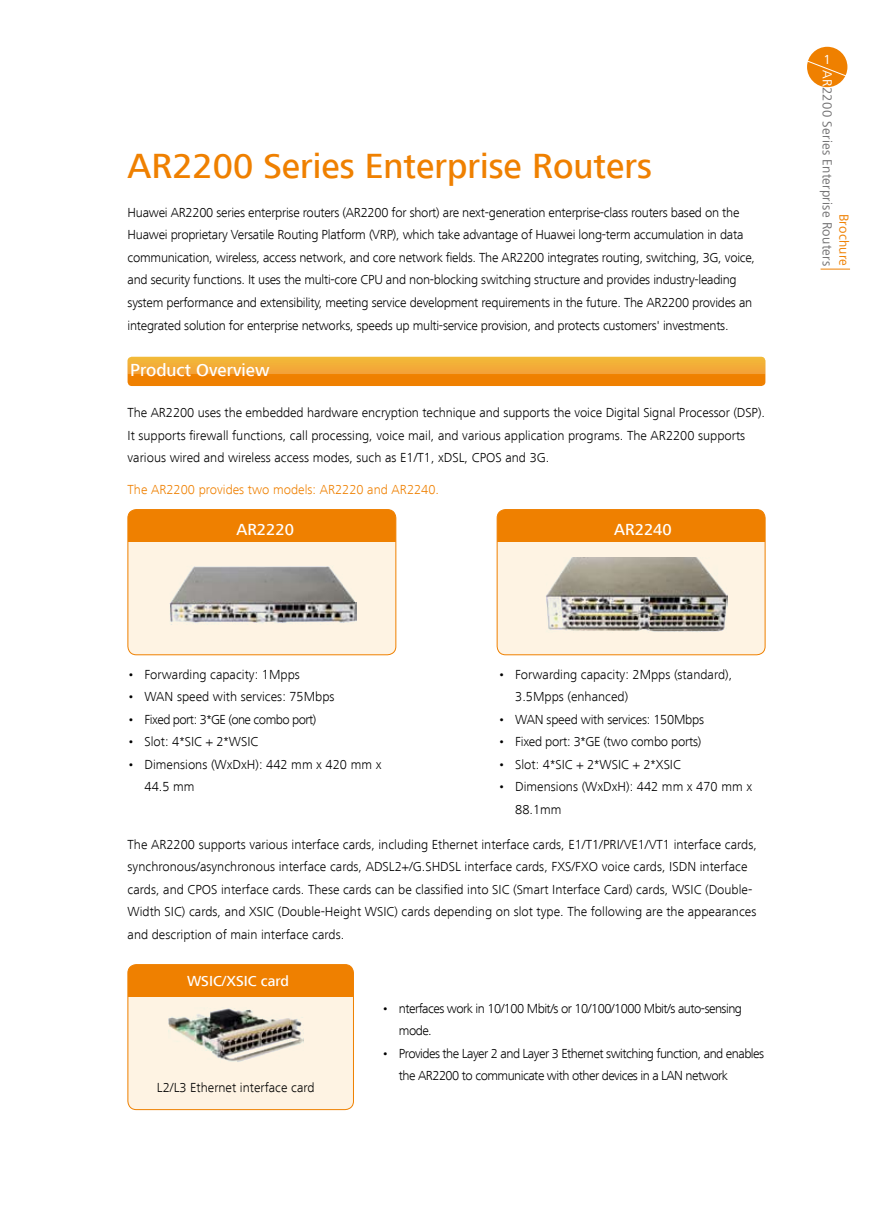
<style>
.page{position:relative;width:893px;height:1212px;background:#fff}
.page>*{position:absolute;margin:0;border:0;box-sizing:border-box;transform-origin:0 0}
.t1{font:500 36px "Frutiger Next LT";color:#ef8000}
.t2{font:500 18px "Frutiger Next LT";color:#fff}
.t3{font:500 16.5px "Frutiger Next LT";color:#fff}
.t4{font:500 15px "Frutiger Next LT";color:#fff}
.t5{font:300 13.5px/22.5px "Frutiger Next LT";letter-spacing:-.01em;color:#000}
.t6{font:300 13.5px/22.5px "Frutiger Next LT";letter-spacing:-.04em;color:#000}
.t7{font:300 13.5px "Frutiger Next LT";color:#ef8000}
.t8{font:13.5px/16.5px "Frutiger Next LT";letter-spacing:.02em;color:#727172;text-align:right}
.t9{font:13.5px "Frutiger Next LT";color:#fff}
.s1{color:#ef8000}
.s2{color:#fff}
</style>
<div class="page">
<div style="left:807px;top:47px;width:40px;height:40px;background:#ef8000;border-radius:50%"></div>
<svg style="left:807px;top:60px;width:41px;height:18px"></svg>
<svg style="left:821px;top:269px;width:29px;height:1px"></svg>
<div style="left:497px;top:509px;width:268px;height:146px;background:#fef3e3;border-radius:9px"></div>
<div style="left:497px;top:509px;width:268px;height:33px;background:#ef8000"></div>
<div style="left:497px;top:509px;width:268px;height:146px;border:1px solid #ef8000;border-radius:9px"></div>
<div style="left:128px;top:509px;width:268px;height:146px;background:#fef3e3;border-radius:9px"></div>
<div style="left:128px;top:509px;width:268px;height:33px;background:#ef8000"></div>
<div style="left:128px;top:509px;width:268px;height:146px;border:1px solid #ef8000;border-radius:9px"></div>
<div style="left:128px;top:374px;width:637px;height:12px;background:#ef8000"></div>
<div style="left:128px;top:357px;width:637px;height:17px;background:#f3ad38"></div>
<img style="left:546px;top:558px;width:181px;height:75px">
<img style="left:169px;top:566px;width:187px;height:58px">
<div style="left:128px;top:964px;width:225px;height:145px;background:#fef3e3;border-radius:9px"></div>
<div style="left:128px;top:964px;width:225px;height:33px;background:#ef8000"></div>
<div style="left:128px;top:964px;width:226px;height:146px;border:1px solid #ef8000;border-radius:9px"></div>
<img style="left:168px;top:1008px;width:136px;height:54px">
<h1 class="t1" style="left:128px;top:146px;width:526px">AR2200 Series Enterprise Routers</h1>
<p class="t5" style="left:128px;top:201px;width:629px">Huawei AR2200 series enterprise routers (AR2200 for short) are next-generation enterprise-class routers based on the Huawei proprietary Versatile Routing Platform (VRP), which take advantage of Huawei long-term accumulation in data communication, wireless, access network, and core network fields. The AR2200 integrates routing, switching, 3G, voice, and security functions. It uses the multi-core CPU and non-blocking switching structure and provides industry-leading system performance and extensibility, meeting service development requirements in the future. The AR2200 provides an integrated solution for enterprise networks, speeds up multi-service provision, and protects customers' investments.</p>
<h2 class="t2" style="left:130px;top:360px;width:141px">Product Overview</h2>
<p class="t5" style="left:128px;top:401px;width:639px">The AR2200 uses the embedded hardware encryption technique and supports the voice Digital Signal Processor (DSP).<br>It supports firewall functions, call processing, voice mail, and various application programs. The AR2200 supports various wired and wireless access modes, such as E1/T1, xDSL, CPOS and 3G.</p>
<p class="t7" style="left:128px;top:482px;width:313px">The AR2200 provides two models: AR2220 and AR2240.</p>
<p class="t3" style="left:236px;top:521px;width:59px">AR2220</p>
<p class="t3" style="left:614px;top:521px;width:59px">AR2240</p>
<p class="t5" style="left:128px;top:663px;width:174px">• Forwarding capacity: 1Mpps</p>
<p class="t5" style="left:128px;top:686px;width:209px">• WAN speed with services: 75Mbps</p>
<p class="t6" style="left:128px;top:708px;width:190px">• Fixed port: 3*GE (one combo port)</p>
<p class="t5" style="left:128px;top:731px;width:132px">• Slot: 4*SIC + 2*WSIC</p>
<p class="t5" style="left:145px;top:753px;width:238px;text-indent:-17px">• Dimensions (WxDxH): 442 mm x 420 mm x<br>44.5 mm</p>
<p class="t5" style="left:515px;top:663px;width:219px;text-indent:-17px">• Forwarding capacity: 2Mpps (standard),<br>3.5Mpps (enhanced)</p>
<p class="t5" style="left:498px;top:708px;width:207px">• WAN speed with services: 150Mbps</p>
<p class="t5" style="left:498px;top:731px;width:205px">• Fixed port: 3*GE (two combo ports)</p>
<p class="t5" style="left:498px;top:753px;width:184px">• Slot: 4*SIC + 2*WSIC + 2*XSIC</p>
<p class="t5" style="left:515px;top:776px;width:238px;text-indent:-17px">• Dimensions (WxDxH): 442 mm x 470 mm x<br>88.1mm</p>
<p class="t5" style="left:128px;top:833px;width:631px">The AR2200 supports various interface cards, including Ethernet interface cards, E1/T1/PRI/VE1/VT1 interface cards, synchronous/asynchronous interface cards, ADSL2+/G.SHDSL interface cards, FXS/FXO voice cards, ISDN interface cards, and CPOS interface cards. These cards can be classified into SIC (Smart Interface Card) cards, WSIC (Double-Width SIC) cards, and XSIC (Double-Height WSIC) cards depending on slot type. The following are the appearances and description of main interface cards.</p>
<p class="t4" style="left:187px;top:973px;width:104px">WSIC/XSIC card</p>
<p class="t5" style="left:157px;top:1076px;width:159px">L2/L3 Ethernet interface card</p>
<p class="t6" style="left:399px;top:997px;width:345px;text-indent:-17px">• nterfaces work in 10/100 Mbit/s or 10/100/1000 Mbit/s auto-sensing mode.</p>
<p class="t6" style="left:399px;top:1042px;width:367px;text-indent:-17px">• Provides the Layer 2 and Layer 3 Ethernet switching function, and enables the AR2200 to communicate with other devices in a LAN network</p>
<p class="t9" style="left:824px;top:52px;width:9px">1</p>
<p class="t8" style="left:852px;top:70px;width:197px;rotate:90deg"><span class="s1">Brochure<br></span><span class="s2">AR</span>2200 Series Enterprise Routers</p>
</div>
